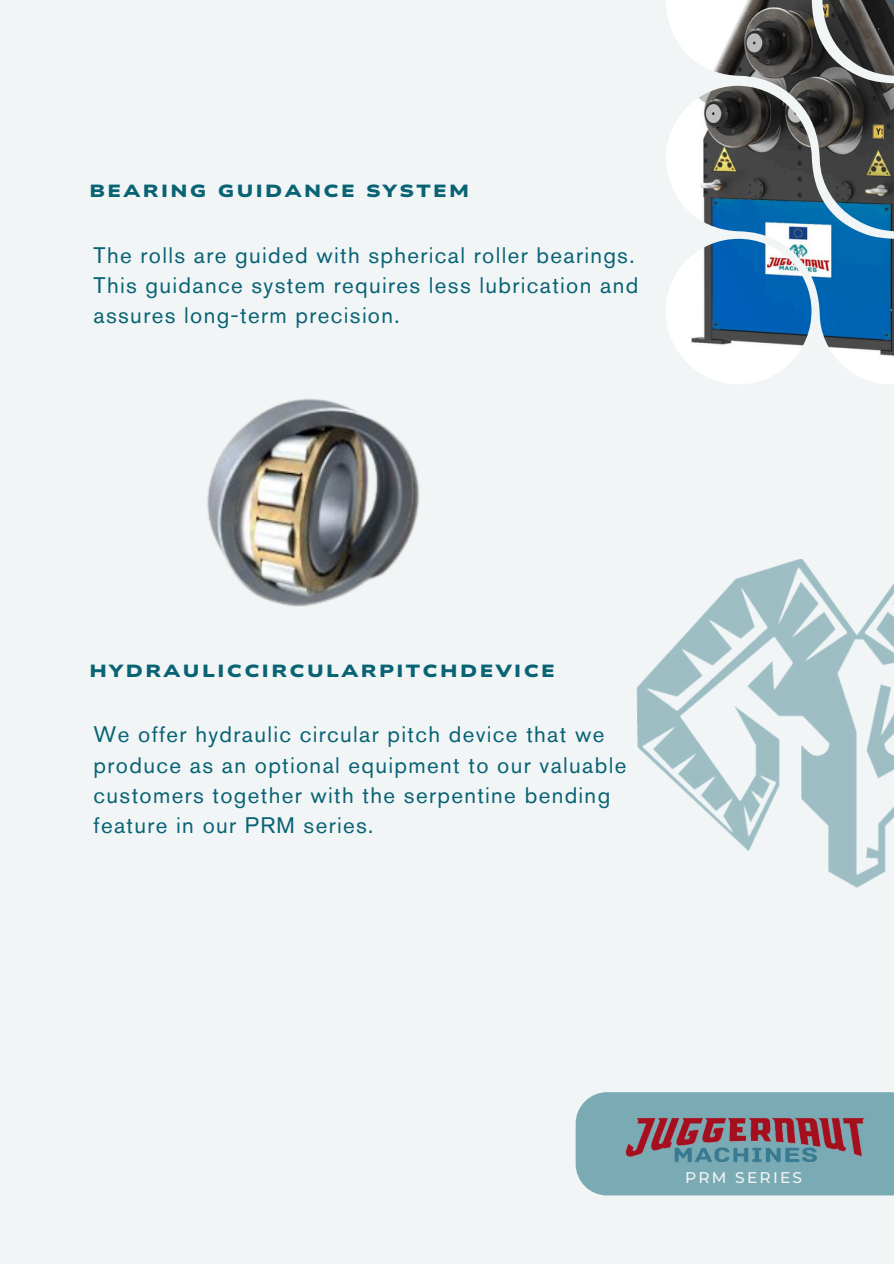
<style>
.page{position:relative;width:894px;height:1264px;background:#fff}
.page>*{position:absolute;margin:0;border:0;box-sizing:border-box;transform-origin:0 0}
.t1{font:22.5px/30.3px "Akzidenz Grotesk Pro";letter-spacing:.06em;color:#086375}
.t2{font:900 17.55px "Nunito Sans 10 pt Expanded";letter-spacing:.135em;color:#086375}
.t3{font:500 15.45px "Montserrat";letter-spacing:.145em;color:#f2f5f6}
</style>
<div class="page">
<div style="left:0;top:0;width:893px;height:1263px;background:#f2f5f6"></div>
<div style="left:575px;top:1092px;width:318px;height:103px;background:#7aaab4"></div>
<img style="left:666px;top:0;width:227px;height:384px">
<img style="left:636px;top:560px;width:257px;height:328px">
<img style="left:612px;top:1115px;width:263px;height:52px">
<img style="left:207px;top:399px;width:213px;height:208px">
<h2 class="t2" style="left:89px;top:179px;width:381px">BEARING GUIDANCE SYSTEM</h2>
<p class="t1" style="left:94px;top:242px;width:546px">The rolls are guided with spherical roller bearings.<br>This guidance system requires less lubrication and assures long-term precision.</p>
<p class="t2" style="left:89px;top:659px;width:467px">HYDRAULICCIRCULARPITCHDEVICE</p>
<h1 class="t1" style="left:94px;top:721px;width:534px">We offer hydraulic circular pitch device that we produce as an optional equipment to our valuable customers together with the serpentine bending feature in our PRM series.</h1>
<p class="t3" style="left:685px;top:1167px;width:119px">PRM SERIES</p>
</div>
